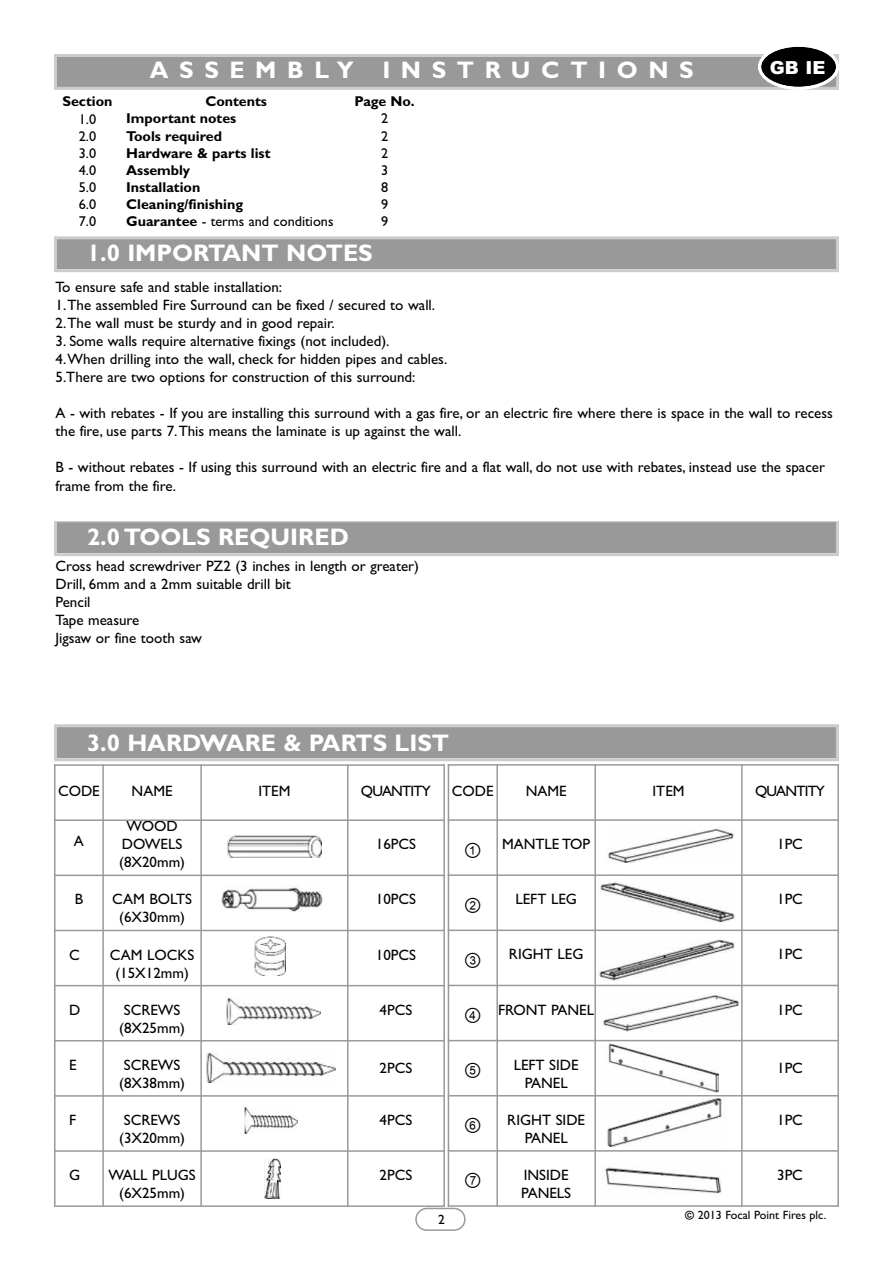
<style>
.page{position:relative;width:893px;height:1263px;background:#fff}
.page>*{position:absolute;margin:0;border:0;box-sizing:border-box;transform-origin:0 0}
.t1{font:700 24px "Gill Sans";color:#fff}
.t2{font:700 24px "Gill Sans";letter-spacing:.44em;color:#fff}
.t3{font:18px "Arial Unicode MS";color:#000}
.t4{font:900 18px "Arial";color:#fff}
.t5{font:15px/18px "Gill Sans";color:#000;text-align:center}
.t6{font:15px "Gill Sans";letter-spacing:-.05em;color:#000}
.t7{font:700 14.25px/17.1px "Gill Sans";color:#000}
.t8{font:14.25px/17.1px "Gill Sans";color:#000;text-align:justify}
.t9{font:13.5px "Gill Sans";color:#000}
.t10{font:12px "Gill Sans";color:#000}
.s1{font-weight:400}
.s2{font-family:"Arial Unicode MS";font-size:18px}
.s3{font-weight:700}
</style>
<div class="page">
<div style="left:57px;top:57px;width:779px;height:30px;background:#999"></div>
<div style="left:54px;top:54px;width:785px;height:36px;border:3px solid #ccc"></div>
<svg style="left:415px;top:1208px;width:51px;height:23px"></svg>
<svg style="left:758px;top:46px;width:81px;height:44px"></svg>
<div style="left:57px;top:239px;width:779px;height:30px;background:#999"></div>
<div style="left:54px;top:236px;width:785px;height:36px;border:3px solid #ccc"></div>
<div style="left:57px;top:522px;width:779px;height:31px;background:#999"></div>
<div style="left:54px;top:519px;width:785px;height:37px;border:3px solid #ccc"></div>
<hr style="left:54px;top:764px;width:2px;height:443px;background:#999">
<hr style="left:102px;top:764px;width:2px;height:443px;background:#999">
<hr style="left:200px;top:764px;width:2px;height:443px;background:#999">
<hr style="left:347px;top:764px;width:1px;height:443px;background:#999">
<hr style="left:443px;top:764px;width:2px;height:443px;background:#999">
<hr style="left:54px;top:764px;width:391px;height:2px;background:#999">
<hr style="left:54px;top:819px;width:391px;height:2px;background:#999">
<hr style="left:54px;top:875px;width:391px;height:1px;background:#999">
<hr style="left:54px;top:930px;width:391px;height:1px;background:#999">
<hr style="left:54px;top:985px;width:391px;height:1px;background:#999">
<hr style="left:54px;top:1040px;width:391px;height:1px;background:#999">
<hr style="left:54px;top:1095px;width:391px;height:2px;background:#999">
<hr style="left:54px;top:1150px;width:391px;height:2px;background:#999">
<hr style="left:54px;top:1205px;width:391px;height:2px;background:#999">
<div style="left:57px;top:727px;width:779px;height:31px;background:#999"></div>
<div style="left:54px;top:724px;width:785px;height:37px;border:3px solid #ccc"></div>
<hr style="left:448px;top:764px;width:1px;height:443px;background:#999">
<hr style="left:496px;top:764px;width:2px;height:443px;background:#999">
<hr style="left:594px;top:764px;width:2px;height:443px;background:#999">
<hr style="left:741px;top:764px;width:2px;height:443px;background:#999">
<hr style="left:837px;top:764px;width:2px;height:443px;background:#999">
<hr style="left:448px;top:764px;width:391px;height:2px;background:#999">
<hr style="left:448px;top:819px;width:391px;height:2px;background:#999">
<hr style="left:448px;top:874px;width:391px;height:2px;background:#999">
<hr style="left:448px;top:929px;width:391px;height:2px;background:#999">
<hr style="left:448px;top:985px;width:391px;height:1px;background:#999">
<hr style="left:448px;top:1040px;width:391px;height:1px;background:#999">
<hr style="left:448px;top:1095px;width:391px;height:1px;background:#999">
<hr style="left:448px;top:1150px;width:391px;height:1px;background:#999">
<hr style="left:448px;top:1205px;width:391px;height:2px;background:#999">
<img style="left:228px;top:835px;width:93px;height:23px">
<img style="left:255px;top:937px;width:31px;height:38px">
<img style="left:227px;top:997px;width:94px;height:28px">
<img style="left:206px;top:1053px;width:130px;height:29px">
<img style="left:245px;top:1107px;width:53px;height:26px">
<img style="left:264px;top:1158px;width:16px;height:40px">
<img style="left:606px;top:828px;width:128px;height:35px">
<img style="left:599px;top:881px;width:136px;height:41px">
<img style="left:598px;top:938px;width:137px;height:42px">
<img style="left:601px;top:994px;width:138px;height:38px">
<img style="left:608px;top:1044px;width:111px;height:49px">
<img style="left:607px;top:1098px;width:115px;height:48px">
<img style="left:605px;top:1167px;width:117px;height:27px">
<div style="left:54px;top:280px;width:785px;height:241px;background:#fff"></div>
<img style="left:222px;top:886px;width:101px;height:26px">
<p class="t7" style="left:62px;top:93px;width:52px">Section</p>
<p class="t8" style="left:79px;top:110px;width:19px">1.0<br>2.0<br>3.0<br>4.0<br>5.0<br>6.0<br>7.0</p>
<h1 class="t2" style="left:150px;top:56px;width:545px">ASSEMBLY INSTRUCTIONS</h1>
<p class="t7" style="left:126px;top:93px;width:209px;text-indent:79px">Contents<br>Important notes<br>Tools required<br>Hardware &amp; parts list<br>Assembly<br>Installation<br>Cleaning/finishing<br>Guarantee <span class="s1">- terms and conditions</span></p>
<p class="t7" style="left:355px;top:93px;width:61px">Page No.</p>
<p class="t8" style="left:381px;top:110px;width:9px">2<br>2<br>2<br>3<br>8<br>9<br>9</p>
<h1 class="t1" style="left:87px;top:239px;width:287px">1.0 IMPORTANT NOTES</h1>
<p class="t4" style="left:770px;top:57px;width:57px">GB IE</p>
<p class="t5" style="left:55px;top:278px;width:381px;text-align:left">To ensure safe and stable installation:<br>1.The assembled Fire Surround can be fixed / secured to wall.<br>2.The wall must be sturdy and in good repair.</p>
<p class="t5" style="left:56px;top:332px;width:393px;text-align:left">3. Some walls require alternative fixings (not included).<br>4.When drilling into the wall, check for hidden pipes and cables.<br>5.There are two options for construction of this surround:</p>
<p class="t5" style="left:55px;top:404px;width:779px;text-align:left">A - with rebates - If you are installing this surround with a gas fire, or an electric fire where there is space in the wall to recess the fire, use parts 7.This means the laminate is up against the wall.</p>
<p class="t5" style="left:55px;top:458px;width:771px;line-height:18.6px;text-align:left">B - without rebates - If using this surround with an electric fire and a flat wall, do not use with rebates, instead use the spacer frame from the fire.</p>
<h1 class="t1" style="left:87px;top:523px;width:263px">2.0 TOOLS REQUIRED</h1>
<p class="t5" style="left:56px;top:557px;width:365px;text-align:left">Cross head screwdriver PZ2 (3 inches in length or greater)<br>Drill, 6mm and a 2mm suitable drill bit<br>Pencil<br>Tape measure<br>Jigsaw or fine tooth saw</p>
<h1 class="t1" style="left:87px;top:728px;width:364px">3.0 HARDWARE &amp; PARTS LIST</h1>
<p class="t5" style="left:58px;top:782px;width:43px">CODE</p>
<p class="t5" style="left:132px;top:782px;width:42px">NAME</p>
<p class="t5" style="left:258px;top:782px;width:34px">ITEM</p>
<p class="t6" style="left:361px;top:782px;width:71px">QUANTITY</p>
<p class="t5" style="left:74px;top:832px;width:12px">A</p>
<p class="t5" style="left:119px;top:817px;width:67px">WOOD<br>DOWELS (8X20mm)</p>
<p class="t5" style="left:376px;top:835px;width:42px">16PCS</p>
<p class="t5" style="left:75px;top:890px;width:10px">B</p>
<p class="t5" style="left:112px;top:890px;width:81px">CAM BOLTS (6X30mm)</p>
<p class="t5" style="left:376px;top:890px;width:42px">10PCS</p>
<p class="t5" style="left:69px;top:945px;width:12px">C</p>
<p class="t5" style="left:110px;top:945px;width:86px">CAM LOCKS (15X12mm)</p>
<p class="t5" style="left:376px;top:945px;width:42px">10PCS</p>
<p class="t5" style="left:69px;top:1000px;width:13px">D</p>
<p class="t5" style="left:119px;top:1000px;width:67px">SCREWS (8X25mm)</p>
<p class="t5" style="left:380px;top:1000px;width:34px">4PCS</p>
<p class="t5" style="left:69px;top:1056px;width:9px">E</p>
<p class="t5" style="left:119px;top:1056px;width:67px">SCREWS (8X38mm)</p>
<p class="t5" style="left:380px;top:1059px;width:34px">2PCS</p>
<p class="t5" style="left:69px;top:1111px;width:9px">F</p>
<p class="t5" style="left:119px;top:1111px;width:67px">SCREWS (3X20mm)</p>
<p class="t5" style="left:380px;top:1111px;width:34px">4PCS</p>
<p class="t5" style="left:69px;top:1166px;width:13px">G</p>
<p class="t5" style="left:108px;top:1166px;width:89px">WALL PLUGS (6X25mm)</p>
<p class="t5" style="left:380px;top:1166px;width:34px">2PCS</p>
<p class="t9" style="left:438px;top:1211px;width:8px">2</p>
<p class="t5" style="left:452px;top:782px;width:43px">CODE</p>
<p class="t5" style="left:526px;top:782px;width:42px">NAME</p>
<p class="t5" style="left:652px;top:782px;width:34px">ITEM</p>
<p class="t6" style="left:755px;top:782px;width:71px">QUANTITY</p>
<p class="t5" style="left:464px;top:835px;width:128px"><span class="s2">①</span> MANTLE TOP</p>
<p class="t5" style="left:777px;top:835px;width:27px">1PC</p>
<p class="t3" style="left:464px;top:891px;width:19px">②</p>
<p class="t5" style="left:515px;top:890px;width:63px">LEFT LEG</p>
<p class="t5" style="left:777px;top:890px;width:27px">1PC</p>
<p class="t3" style="left:464px;top:946px;width:19px">③</p>
<p class="t5" style="left:509px;top:945px;width:76px">RIGHT LEG</p>
<p class="t5" style="left:777px;top:945px;width:27px">1PC</p>
<p class="t5" style="left:464px;top:1000px;width:132px"><span class="s2">④</span> FRONT PANEL</p>
<p class="t5" style="left:777px;top:1000px;width:27px">1PC</p>
<p class="t3" style="left:464px;top:1057px;width:19px">⑤</p>
<p class="t5" style="left:514px;top:1055px;width:66px">LEFT SIDE<br>PANEL</p>
<p class="t5" style="left:777px;top:1059px;width:27px">1PC</p>
<p class="t3" style="left:464px;top:1112px;width:19px">⑥</p>
<p class="t5" style="left:507px;top:1111px;width:79px">RIGHT SIDE<br>PANEL</p>
<p class="t5" style="left:777px;top:1111px;width:27px">1PC</p>
<p class="t3" style="left:464px;top:1167px;width:19px">⑦</p>
<p class="t5" style="left:521px;top:1166px;width:51px;text-align:left">INSIDE<br>PANELS</p>
<p class="t5" style="left:777px;top:1166px;width:27px">3PC</p>
<p class="t10" style="left:685px;top:1207px;width:143px"><span class="s3">©</span> 2013 Focal Point Fires plc.</p>
</div>
